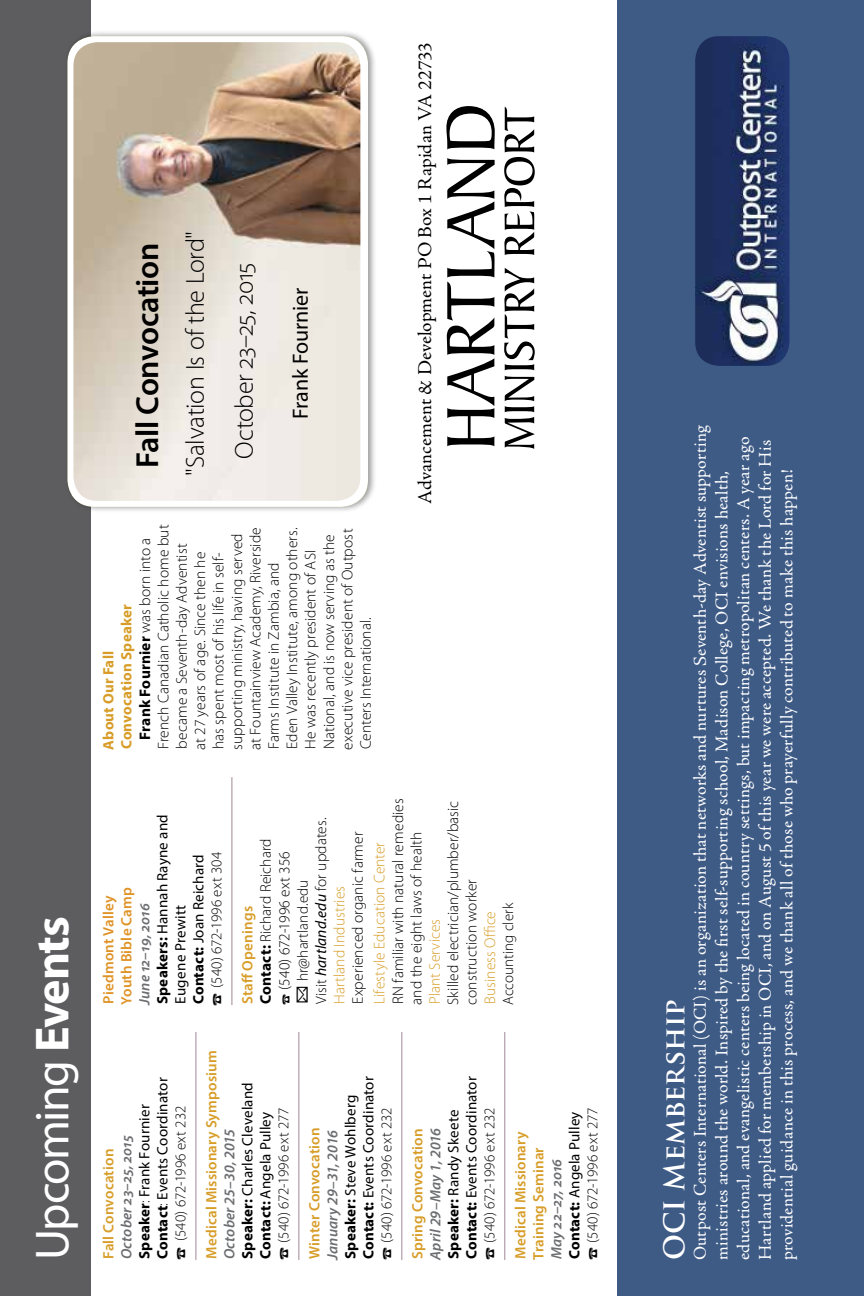
<style>
.page{position:relative;width:864px;height:1296px;background:#fff}
.page>*{position:absolute;margin:0;border:0;box-sizing:border-box;transform-origin:0 0}
.t1{font:48px "Myriad Pro";letter-spacing:-.035em;color:#fff}
.t2{font:600 32px "Myriad Pro";letter-spacing:-.01em;color:#000}
.t3{font:700 28px "Trajan Pro";letter-spacing:-.01em;color:#fff}
.t4{font:300 26px "Myriad Pro";letter-spacing:-.015em;color:#000}
.t5{font:22px "Myriad Pro";letter-spacing:-.005em;color:#000}
.t6{font:19.6px "Adobe Jenson Pro";color:#000}
.t7{font:18px/21.6px "Adobe Jenson Pro";letter-spacing:.01em;color:#fff}
.t8{font:300 15.4px/18.4px "Myriad Pro";letter-spacing:.005em;color:#000}
.t9{font:300 15.4px/18.4px "Myriad Pro";letter-spacing:.005em;color:#d79d28}
.t10{font:15px/18px "Myriad Pro";letter-spacing:.01em;color:#000}
.t11{font:600 15px/18px "Myriad Pro";letter-spacing:.01em;color:#d79d28}
.t12{font:300 15px/18px "Myriad Pro";letter-spacing:.005em;color:#000}
.t13{font:700 15px/18px "Myriad Pro";letter-spacing:.015em;color:#d79d28}
.t14{font:600 15px/18px "Myriad Pro";letter-spacing:.01em;color:#df9327}
.s1{font-weight:700}
.s2{font-weight:600;font-style:italic;color:#6d6e71}
.s3{font-weight:300}
.s4{font-size:15px;color:#000}
.s5{font-weight:400;font-style:italic;color:#000}
.s6{color:#000}
.s7{font-size:15.4px}
.s8{font-weight:400}
</style>
<div class="page">
<div style="left:0;top:0;width:91px;height:1296px;background:#5d5d60"></div>
<div style="left:618px;top:0;width:246px;height:1296px;background:#3e5b86"></div>
<div style="left:65px;top:31px;width:312px;height:482px;background:#000;opacity:.4"></div>
<svg style="left:66px;top:36px;width:304px;height:474px"></svg>
<svg style="left:447px;top:158px;width:48px;height:288px"></svg>
<svg style="left:446px;top:106px;width:49px;height:43px"></svg>
<svg style="left:505px;top:376px;width:30px;height:73px"></svg>
<svg style="left:504px;top:268px;width:31px;height:102px"></svg>
<svg style="left:504px;top:107px;width:31px;height:148px"></svg>
<img style="left:73px;top:42px;width:287px;height:459px">
<hr style="left:195px;top:1032px;width:1px;height:228px;background:#a18897">
<hr style="left:298px;top:1032px;width:1px;height:228px;background:#a18897">
<hr style="left:401px;top:1032px;width:1px;height:228px;background:#a18897">
<hr style="left:504px;top:1032px;width:1px;height:228px;background:#a18897">
<hr style="left:231px;top:777px;width:1px;height:228px;background:#a18897">
<img style="left:695px;top:36px;width:94px;height:330px">
<h1 class="t1" style="left:23px;top:1260px;width:345px;rotate:-90deg">Upcoming <span class="s1">Events</span></h1>
<h2 class="t2" style="left:127px;top:468px;width:227px;rotate:-90deg">Fall Convocation</h2>
<h3 class="t4" style="left:180px;top:476px;width:246px;rotate:-90deg">"Salvation Is of the Lord"</h3>
<h3 class="t4" style="left:229px;top:459px;width:198px;rotate:-90deg">October 23–25, 2015</h3>
<h3 class="t5" style="left:287px;top:419px;width:133px;rotate:-90deg">Frank Fournier</h3>
<p class="t8" style="left:136px;top:750px;width:227px;text-indent:10px;rotate:-90deg"><span class="s1">Frank Fournier</span> was born into a<br>French Canadian Catholic home but became a Seventh-day Adventist<br>at 27 years of age. Since then he<br>has spent most of his life in self&shy;supporting ministry, having served at Fountainview Academy, Riverside<br>Farms Institute in Zambia, and<br>Eden Valley Institute, among others.<br>He was recently president of ASI<br>National, and is now serving as the executive vice president of Outpost<br>Centers International.</p>
<p class="t13" style="left:99px;top:750px;width:147px;rotate:-90deg">About Our Fall<br>Convocation Speaker</p>
<p class="t6" style="left:414px;top:504px;width:463px;rotate:-90deg">Advancement &amp; Development PO Box 1 Rapidan VA 22733</p>
<p class="t10" style="left:135px;top:1006px;width:193px;rotate:-90deg"><span class="s2">June 12–19, 2016<br></span><span class="s1">Speakers:</span> Hannah Rayne and<br>Eugene Prewitt<br><span class="s1">Contact:</span> Joan Reichard<br>☎ <span class="s3">(540) 672-1996 ext 304</span></p>
<p class="t14" style="left:99px;top:1005px;width:119px;rotate:-90deg">Piedmont Valley<br>Youth Bible Camp</p>
<p class="t8" style="left:389px;top:1005px;width:208px;rotate:-90deg">RN familiar with natural remedies and the eight laws of health</p>
<p class="t8" style="left:444px;top:1005px;width:206px;rotate:-90deg">Skilled electrician/plumber/basic construction worker</p>
<p class="t9" style="left:312px;top:1004px;width:188px;rotate:-90deg"><span class="s4">Visit</span> <span class="s5">hartland.edu</span> <span class="s6">for updates.<br></span>Hartland Industries</p>
<p class="t8" style="left:348px;top:1004px;width:174px;rotate:-90deg">Experienced organic farmer</p>
<p class="t9" style="left:370px;top:1004px;width:163px;rotate:-90deg">Lifestyle Education Center</p>
<p class="t8" style="left:256px;top:1005px;width:168px;rotate:-90deg"><span class="s1">Contact:</span> Richard Reichard ☎ (540) 672-1996 ext 356</p>
<p class="t12" style="left:294px;top:981px;width:103px;rotate:-90deg"><span class="s7">hr</span>@hartland.edu</p>
<p class="t9" style="left:481px;top:1004px;width:94px;rotate:-90deg">Business Office</p>
<p class="t12" style="left:499px;top:1005px;width:104px;rotate:-90deg">Accounting clerk</p>
<p class="t11" style="left:238px;top:1004px;width:99px;rotate:-90deg">Staff Openings</p>
<p class="t9" style="left:425px;top:1004px;width:86px;rotate:-90deg">Plant Services</p>
<p class="t10" style="left:117px;top:1260px;width:184px;rotate:-90deg"><span class="s2">October 23–25, 2015<br></span><span class="s1">Speaker</span><span class="s3">:</span> Frank Fournier<br><span class="s1">Contact</span><span class="s3">:</span> Events Coordinator ☎ <span class="s3">(540) 672-1996 ext 232</span></p>
<p class="t11" style="left:99px;top:1259px;width:111px;rotate:-90deg">Fall Convocation</p>
<p class="t11" style="left:202px;top:1259px;width:210px;rotate:-90deg">Medical Missionary Symposium</p>
<p class="t10" style="left:220px;top:1260px;width:179px;rotate:-90deg"><span class="s2">October 25–30, 2015<br></span><span class="s1">Speaker:</span> Charles Cleveland<br><span class="s1">Contact:</span> Angela Pulley<br>☎ <span class="s3">(540) 672-1996 ext 277</span></p>
<p class="t10" style="left:323px;top:1260px;width:186px;rotate:-90deg"><span class="s2">January 29–31, 2016<br></span><span class="s1">Speaker:</span> Steve Wohlberg<br><span class="s1">Contact:</span> Events Coordinator ☎ <span class="s3">(540) 672-1996 ext 232</span></p>
<p class="t11" style="left:305px;top:1259px;width:133px;rotate:-90deg">Winter Convocation</p>
<p class="t10" style="left:426px;top:1260px;width:186px;rotate:-90deg"><span class="s2">April 29–May 1, 2016<br></span><span class="s1">Speaker:</span> Randy Skeete<br><span class="s1">Contact:</span> Events Coordinator ☎ <span class="s3">(540) 672-1996 ext 232</span></p>
<p class="t11" style="left:408px;top:1259px;width:132px;rotate:-90deg">Spring Convocation</p>
<p class="t12" style="left:547px;top:1260px;width:154px;rotate:-90deg"><span class="s2">May 22–27, 2016<br></span><span class="s1">Contact:</span> <span class="s8">Angela Pulley </span>☎ (540) 672-1996 ext 277</p>
<p class="t11" style="left:511px;top:1260px;width:130px;rotate:-90deg">Medical Missionary<br>Training Seminar</p>
<h3 class="t3" style="left:657px;top:1260px;width:262px;rotate:-90deg">OCI Membership</h3>
<p class="t7" style="left:690px;top:1260px;width:836px;rotate:-90deg">Outpost Centers International (OCI) is an organization that networks and nurtures Seventh-day Adventist supporting ministries around the world. Inspired by the first self-supporting school, Madison College, OCI envisions health, educational, and evangelistic centers being located in country settings, but impacting metropolitan centers. A year ago Hartland applied for membership in OCI, and on August 5 of this year we were accepted. We thank the Lord for His providential guidance in this process, and we thank all of those who prayerfully contributed to make this happen!</p>
</div>
